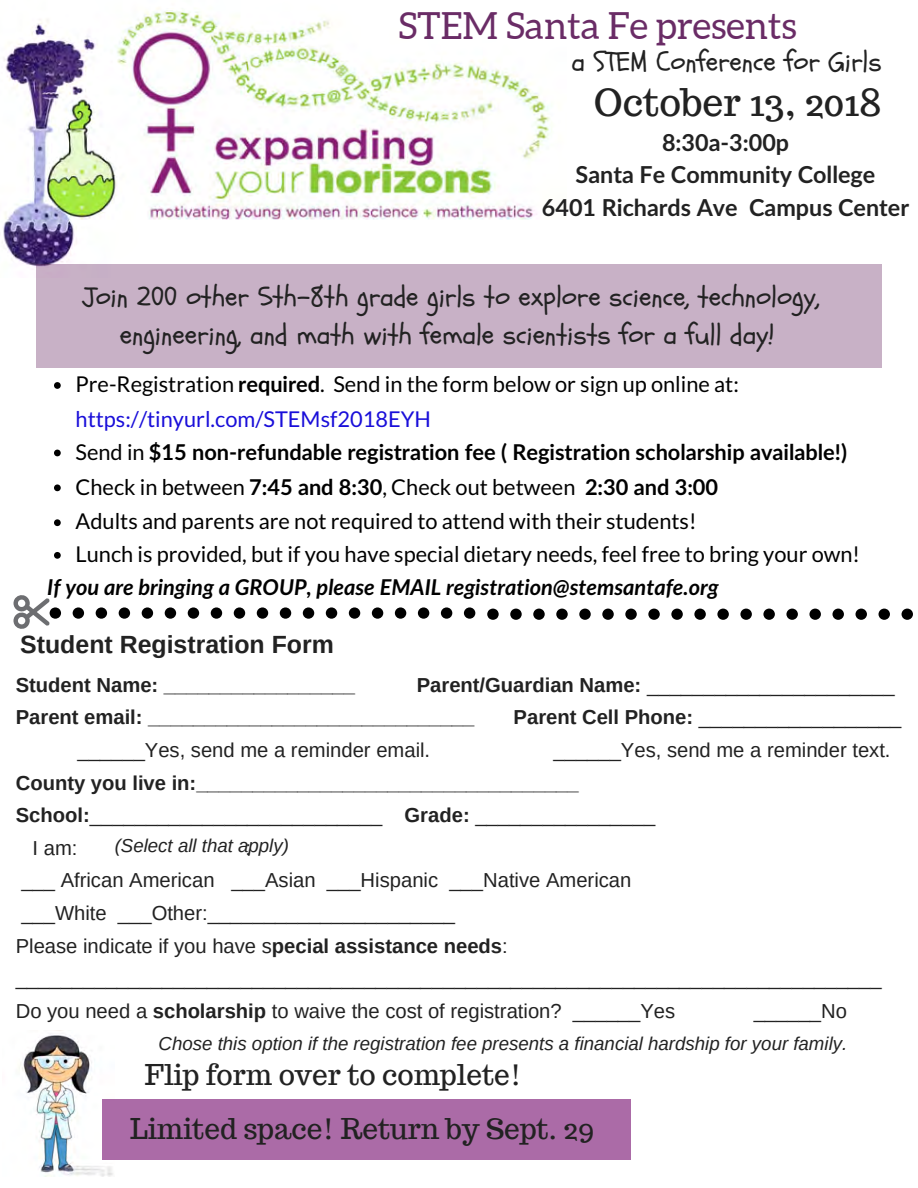
<style>
.page{position:relative;width:918px;height:1188px;background:#fff}
.page>*{position:absolute;margin:0;border:0;box-sizing:border-box;transform-origin:0 0}
.t1{font:37.35px "Aleo";color:#6a2c66}
.t2{font:37.35px "Trocchi";color:#222}
.t3{font:28.05px/38.2px "Schoolbell";color:#222;text-align:center}
.t4{font:28.05px "Trocchi";color:#222}
.t5{font:700 24.9px "Arimo";color:#222}
.t6{font:700 23.4px/32.7px "Lato";color:#222;text-align:center}
.t7{font:21.75px/34.8px "Lato";color:#000}
.t8{font:italic 700 21.75px "Lato";color:#000}
.t9{font:20.25px/32.7px "Arimo";color:#222}
.t10{font:700 20.25px/32.7px "Arimo";color:#222}
.t11{font:italic 18.75px "Arimo";color:#222}
.s1{font-weight:700}
.s2{color:#190ed9}
.s3{font-weight:400}
</style>
<div class="page">
<img style="left:3px;top:8px;width:547px;height:259px">
<div style="left:36px;top:264px;width:846px;height:104px;background:#c8b1c6"></div>
<div style="left:602px;top:609px;width:12px;height:11px;background:#000;border-radius:50%"></div>
<div style="left:625px;top:609px;width:12px;height:11px;background:#000;border-radius:50%"></div>
<div style="left:579px;top:609px;width:12px;height:11px;background:#000;border-radius:50%"></div>
<div style="left:671px;top:609px;width:12px;height:11px;background:#000;border-radius:50%"></div>
<svg style="left:487px;top:609px;width:12px;height:11px"></svg>
<div style="left:694px;top:609px;width:12px;height:11px;background:#000;border-radius:50%"></div>
<div style="left:510px;top:609px;width:12px;height:11px;background:#000;border-radius:50%"></div>
<div style="left:533px;top:609px;width:12px;height:11px;background:#000;border-radius:50%"></div>
<div style="left:556px;top:609px;width:12px;height:11px;background:#000;border-radius:50%"></div>
<div style="left:648px;top:609px;width:12px;height:11px;background:#000;border-radius:50%"></div>
<div style="left:832px;top:609px;width:12px;height:11px;background:#000;border-radius:50%"></div>
<div style="left:856px;top:609px;width:11px;height:11px;background:#000;border-radius:50%"></div>
<div style="left:879px;top:609px;width:11px;height:11px;background:#000;border-radius:50%"></div>
<div style="left:902px;top:609px;width:11px;height:11px;background:#000;border-radius:50%"></div>
<div style="left:809px;top:609px;width:12px;height:11px;background:#000;border-radius:50%"></div>
<div style="left:740px;top:609px;width:12px;height:11px;background:#000;border-radius:50%"></div>
<div style="left:763px;top:609px;width:12px;height:11px;background:#000;border-radius:50%"></div>
<div style="left:717px;top:609px;width:12px;height:11px;background:#000;border-radius:50%"></div>
<div style="left:786px;top:609px;width:12px;height:11px;background:#000;border-radius:50%"></div>
<div style="left:165px;top:608px;width:11px;height:11px;background:#000;border-radius:50%"></div>
<div style="left:188px;top:608px;width:11px;height:11px;background:#000;border-radius:50%"></div>
<div style="left:142px;top:608px;width:11px;height:11px;background:#000;border-radius:50%"></div>
<div style="left:234px;top:608px;width:11px;height:11px;background:#000;border-radius:50%"></div>
<div style="left:257px;top:608px;width:11px;height:11px;background:#000;border-radius:50%"></div>
<div style="left:73px;top:608px;width:11px;height:11px;background:#000;border-radius:50%"></div>
<div style="left:96px;top:608px;width:11px;height:11px;background:#000;border-radius:50%"></div>
<div style="left:119px;top:608px;width:11px;height:11px;background:#000;border-radius:50%"></div>
<div style="left:211px;top:608px;width:11px;height:11px;background:#000;border-radius:50%"></div>
<div style="left:395px;top:608px;width:11px;height:11px;background:#000;border-radius:50%"></div>
<div style="left:418px;top:608px;width:11px;height:11px;background:#000;border-radius:50%"></div>
<div style="left:441px;top:608px;width:11px;height:11px;background:#000;border-radius:50%"></div>
<div style="left:464px;top:608px;width:11px;height:11px;background:#000;border-radius:50%"></div>
<div style="left:372px;top:608px;width:11px;height:11px;background:#000;border-radius:50%"></div>
<div style="left:303px;top:608px;width:11px;height:11px;background:#000;border-radius:50%"></div>
<div style="left:326px;top:608px;width:11px;height:11px;background:#000;border-radius:50%"></div>
<div style="left:280px;top:608px;width:11px;height:11px;background:#000;border-radius:50%"></div>
<div style="left:349px;top:608px;width:11px;height:11px;background:#000;border-radius:50%"></div>
<svg style="left:14px;top:595px;width:47px;height:34px"></svg>
<svg style="left:54px;top:382px;width:7px;height:7px"></svg>
<svg style="left:54px;top:450px;width:7px;height:6px"></svg>
<svg style="left:54px;top:484px;width:7px;height:7px"></svg>
<svg style="left:54px;top:519px;width:7px;height:7px"></svg>
<svg style="left:54px;top:552px;width:7px;height:7px"></svg>
<img style="left:19px;top:1034px;width:94px;height:143px">
<div style="left:102px;top:1099px;width:529px;height:61px;background:#ab6ba7"></div>
<h1 class="t1" style="left:398px;top:5px;width:400px">STEM Santa Fe presents</h1>
<h2 class="t3" style="left:572px;top:43px;width:312px">a STEM Conference for Girls</h2>
<h1 class="t2" style="left:594px;top:78px;width:289px">October 13, 2018</h1>
<p class="t6" style="left:542px;top:125px;width:369px">8:30a-3:00p<br>Santa Fe Community College<br>6401 Richards Ave Campus Center</p>
<h2 class="t3" style="left:83px;top:278px;width:738px">Join 200 other 5th-8th grade girls to explore science, technology, engineering, and math with female scientists for a full day!</h2>
<p class="t7" style="left:76px;top:366px;width:665px">Pre-Registration <span class="s1">required</span>. Send in the form below or sign up online at: <span class="s2">https://tinyurl.com/STEMsf2018EYH</span></p>
<p class="t7" style="left:76px;top:434px;width:773px">Send in <span class="s1">$15 non-refundable registration fee ( Registration scholarship available!)<br></span>Check in between <span class="s1">7:45 and 8:30</span>, Check out between <span class="s1">2:30 and 3:00<br></span>Adults and parents are not required to attend with their students!</p>
<p class="t7" style="left:76px;top:536px;width:786px">Lunch is provided, but if you have special dietary needs, feel free to bring your own!</p>
<p class="t8" style="left:47px;top:573px;width:673px">If you are bringing a GROUP, please EMAIL registration@stemsantafe.org</p>
<p class="t5" style="left:20px;top:630px;width:315px">Student Registration Form</p>
<p class="t10" style="left:16px;top:668px;width:341px">Student Name: _________________</p>
<p class="t10" style="left:16px;top:668px;width:880px;text-indent:401px">Parent/Guardian Name: <span class="s3">______________________<br></span>Parent email: _____________________________</p>
<p class="t9" style="left:514px;top:701px;width:389px"><span class="s1">Parent Cell Phone:</span> __________________</p>
<p class="t9" style="left:77px;top:734px;width:354px">______Yes, send me a reminder email.</p>
<p class="t9" style="left:554px;top:734px;width:339px">______Yes, send me a reminder text.</p>
<p class="t10" style="left:16px;top:766px;width:565px">County you live in:__________________________________</p>
<p class="t9" style="left:16px;top:799px;width:641px"><span class="s1">School:</span>__________________________ <span class="s1">Grade:</span> ________________</p>
<p class="t9" style="left:33px;top:831px;width:46px">I am:</p>
<p class="t11" style="left:115px;top:835px;width:176px">(Select all that apply)</p>
<p class="t9" style="left:16px;top:831px;width:867px;text-indent:230px">:<br>___ African American ___Asian ___Hispanic ___Native American<br>___White ___Other:______________________<br>Please indicate if you have s<span class="s1">pecial assistance needs</span>: _____________________________________________________________________________ Do you need a <span class="s1">scholarship</span> to waive the cost of registration? ______Yes</p>
<p class="t9" style="left:754px;top:995px;width:95px">______No</p>
<p class="t11" style="left:159px;top:1033px;width:690px">Chose this option if the registration fee presents a financial hardship for your family.</p>
<h2 class="t4" style="left:145px;top:1056px;width:378px">Flip form over to complete!</h2>
<h2 class="t4" style="left:130px;top:1110px;width:466px">Limited space! Return by Sept. 29</h2>
</div>
